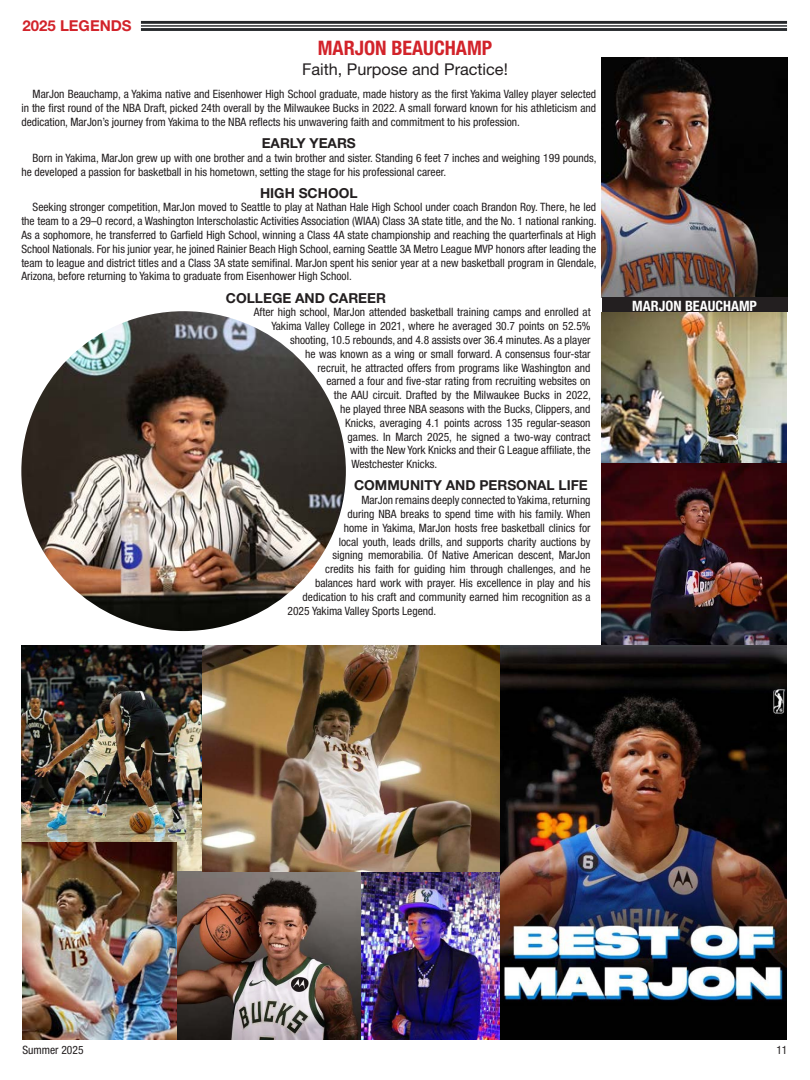
<style>
.page{position:relative;width:810px;height:1080px;background:#fff}
.page>*{position:absolute;margin:0;border:0;box-sizing:border-box;transform-origin:0 0}
.Title_Red{font:700 condensed 20px "Helvetica Neue LT Std";color:#d2232a}
.Subtitle{font:16.25px "Helvetica Neue LT Std";color:#231f20}
.Page_Title{font:700 15px "Helvetica Neue LT Std";color:#d2232a}
.t1{font:700 condensed 14.25px "Helvetica Neue LT Std";color:#fff}
.Heading{font:700 13.75px "Helvetica Neue LT Std";color:#231f20}
.Body_Copy{font:condensed 11.5px/13.8px "Helvetica Neue LT Std";color:#231f20;text-align:justify}
</style>
<div class="page">
<img style="left:602px;top:57px;width:186px;height:240px">
<div style="left:602px;top:297px;width:186px;height:15px;background:#231f20"></div>
<img style="left:602px;top:313px;width:184px;height:332px">
<img style="left:21px;top:645px;width:479px;height:228px">
<img style="left:176px;top:872px;width:324px;height:168px">
<img style="left:500px;top:645px;width:286px;height:395px">
<img style="left:22px;top:842px;width:154px;height:198px">
<hr style="left:141px;top:28px;width:646px;height:3px;background:#24272a">
<hr style="left:141px;top:25px;width:646px;height:2px;background:#24272a">
<hr style="left:141px;top:21px;width:646px;height:3px;background:#24272a">
<img style="left:21px;top:311px;width:325px;height:320px">
<p class="Page_Title" style="left:22px;top:17px;width:111px">2025 LEGENDS</p>
<p class="Title_Red" style="left:318px;top:36px;width:176px">MARJON BEAUCHAMP</p>
<p class="Subtitle" style="left:302px;top:59px;width:207px">Faith, Purpose and Practice!</p>
<p class="Body_Copy" style="left:21px;top:87px;width:576px;text-indent:11px">MarJon Beauchamp, a Yakima native and Eisenhower High School graduate, made history as the first Yakima Valley player selected in the first round of the NBA Draft, picked 24th overall by the Milwaukee Bucks in 2022. A small forward known for his athleticism and dedication, MarJon’s journey from Yakima to the NBA reflects his unwavering faith and commitment to his profession.</p>
<p class="Heading" style="left:262px;top:135px;width:96px">EARLY YEARS</p>
<p class="Body_Copy" style="left:21px;top:151px;width:577px;text-indent:11px">Born in Yakima, MarJon grew up with one brother and a twin brother and sister. Standing 6 feet 7 inches and weighing 199 pounds, he developed a passion for basketball in his hometown, setting the stage for his professional career.</p>
<p class="Heading" style="left:260px;top:184px;width:99px">HIGH SCHOOL</p>
<p class="Body_Copy" style="left:21px;top:200px;width:577px;text-indent:11px">Seeking stronger competition, MarJon moved to Seattle to play at Nathan Hale High School under coach Brandon Roy. There, he led the team to a 29–0 record, a Washington Interscholastic Activities Association (WIAA) Class 3A state title, and the No. 1 national ranking.<br>As a sophomore, he transferred to Garfield High School, winning a Class 4A state championship and reaching the quarterfinals at High School Nationals. For his junior year, he joined Rainier Beach High School, earning Seattle 3A Metro League MVP honors after leading the team to league and district titles and a Class 3A state semifinal. MarJon spent his senior year at a new basketball program in Glendale, Arizona, before returning to Yakima to graduate from Eisenhower High School.</p>
<p class="Heading" style="left:226px;top:289px;width:162px">COLLEGE AND CAREER</p>
<p class="Body_Copy" style="left:254px;top:305px;width:338px">After high school, MarJon attended basketball training camps and enrolled at</p>
<p class="Body_Copy" style="left:271px;top:319px;width:321px">Yakima Valley College in 2021, where he averaged 30.7 points on 52.5%</p>
<p class="Body_Copy" style="left:290px;top:333px;width:302px">shooting, 10.5 rebounds, and 4.8 assists over 36.4 minutes. As a player</p>
<p class="Body_Copy" style="left:305px;top:347px;width:287px">he was known as a wing or small forward. A consensus four-star</p>
<p class="Body_Copy" style="left:318px;top:361px;width:275px">recruit, he attracted offers from programs like Washington and</p>
<p class="Body_Copy" style="left:326px;top:374px;width:266px">earned a four and five-star rating from recruiting websites on</p>
<p class="Body_Copy" style="left:334px;top:388px;width:259px">the AAU circuit. Drafted by the Milwaukee Bucks in 2022,</p>
<p class="Body_Copy" style="left:340px;top:402px;width:252px">he played three NBA seasons with the Bucks, Clippers, and</p>
<p class="Body_Copy" style="left:345px;top:416px;width:247px">Knicks, averaging 4.1 points across 135 regular-season</p>
<p class="Body_Copy" style="left:348px;top:430px;width:245px">games. In March 2025, he signed a two-way contract</p>
<p class="Body_Copy" style="left:350px;top:443px;width:242px">with the New York Knicks and their G League affiliate, the</p>
<p class="Body_Copy" style="left:351px;top:457px;width:87px">Westchester Knicks.</p>
<p class="Heading" style="left:354px;top:477px;width:235px">COMMUNITY AND PERSONAL LIFE</p>
<p class="Body_Copy" style="left:361px;top:493px;width:231px">MarJon remains deeply connected to Yakima, returning</p>
<p class="Body_Copy" style="left:348px;top:507px;width:244px">during NBA breaks to spend time with his family. When</p>
<p class="Body_Copy" style="left:344px;top:521px;width:248px">home in Yakima, MarJon hosts free basketball clinics for</p>
<p class="Body_Copy" style="left:339px;top:534px;width:253px">local youth, leads drills, and supports charity auctions by</p>
<p class="Body_Copy" style="left:333px;top:548px;width:260px">signing memorabilia. Of Native American descent, MarJon</p>
<p class="Body_Copy" style="left:325px;top:562px;width:267px">credits his faith for guiding him through challenges, and he</p>
<p class="Body_Copy" style="left:315px;top:576px;width:277px">balances hard work with prayer. His excellence in play and his</p>
<p class="Body_Copy" style="left:303px;top:590px;width:289px">dedication to his craft and community earned him recognition as a</p>
<p class="Body_Copy" style="left:288px;top:603px;width:150px">2025 Yakima Valley Sports Legend.</p>
<p class="t1" style="left:632px;top:297px;width:126px">MARJON BEAUCHAMP</p>
<p class="Body_Copy" style="left:23px;top:1043px;width:63px">Summer 2025</p>
<p class="Body_Copy" style="left:776px;top:1043px;width:13px">11</p>
</div>
